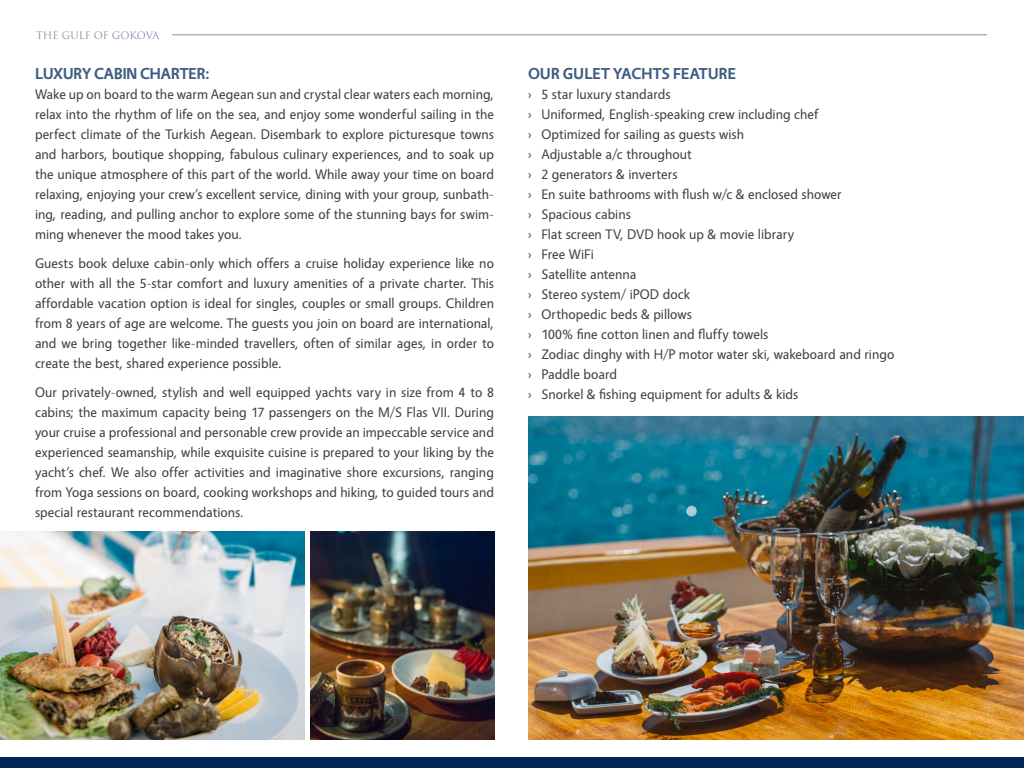
<style>
.page{position:relative;width:1024px;height:768px;background:#fff}
.page>*{position:absolute;margin:0;border:0;box-sizing:border-box;transform-origin:0 0}
.t1{font:700 16px "Vegur";letter-spacing:.02em;color:#405e80}
.t2{font:700 16px "Vegur";color:#405e80}
.t3{font:14px/20px "Vegur";color:#404040;text-align:justify}
.t4{font:10px "Trajan Pro";color:#8094aa}
</style>
<div class="page">
<hr style="left:172px;top:35px;width:815px;height:1px;background:#8094aa">
<div style="left:0;top:757px;width:1024px;height:11px;background:#002856"></div>
<img style="left:528px;top:416px;width:496px;height:323px">
<img style="left:0;top:531px;width:305px;height:208px">
<img style="left:310px;top:531px;width:185px;height:208px">
<p class="t4" style="left:36px;top:29px;width:125px">THE GULF OF GOKOVA</p>
<p class="t2" style="left:35px;top:65px;width:177px">LUXURY CABIN CHARTER:</p>
<p class="t3" style="left:35px;top:85px;width:461px">Wake up on board to the warm Aegean sun and crystal clear waters each morning, relax into the rhythm of life on the sea, and enjoy some wonderful sailing in the perfect climate of the Turkish Aegean. Disembark to explore picturesque towns and harbors, boutique shopping, fabulous culinary experiences, and to soak up the unique atmosphere of this part of the world. While away your time on board relaxing, enjoying your crew’s excellent service, dining with your group, sunbath&shy;ing, reading, and pulling anchor to explore some of the stunning bays for swim&shy;ming whenever the mood takes you.</p>
<p class="t3" style="left:35px;top:254px;width:461px">Guests book deluxe cabin-only which offers a cruise holiday experience like no other with all the 5-star comfort and luxury amenities of a private charter. This affordable vacation option is ideal for singles, couples or small groups. Children from 8 years of age are welcome. The guests you join on board are international, and we bring together like-minded travellers, often of similar ages, in order to create the best, shared experience possible.</p>
<p class="t3" style="left:35px;top:383px;width:461px">Our privately-owned, stylish and well equipped yachts vary in size from 4 to 8 cabins; the maximum capacity being 17 passengers on the M/S Flas VII. During your cruise a professional and personable crew provide an impeccable service and experienced seamanship, while exquisite cuisine is prepared to your liking by the yacht’s chef. We also offer activities and imaginative shore excursions, ranging from Yoga sessions on board, cooking workshops and hiking, to guided tours and special restaurant recommendations.</p>
<p class="t1" style="left:528px;top:65px;width:209px">OUR GULET YACHTS FEATURE</p>
<p class="t3" style="left:528px;top:85px;width:368px;text-align:left">› 5 star luxury standards<br>› Uniformed, English-speaking crew including chef<br>› Optimized for sailing as guests wish<br>› Adjustable a/c throughout<br>› 2 generators &amp; inverters<br>› En suite bathrooms with flush w/c &amp; enclosed shower<br>› Spacious cabins<br>› Flat screen TV, DVD hook up &amp; movie library<br>› Free WiFi<br>› Satellite antenna<br>› Stereo system/ iPOD dock<br>› Orthopedic beds &amp; pillows<br>› 100% fine cotton linen and fluffy towels<br>› Zodiac dinghy with H/P motor water ski, wakeboard and ringo › Paddle board<br>› Snorkel &amp; fishing equipment for adults &amp; kids</p>
</div>
